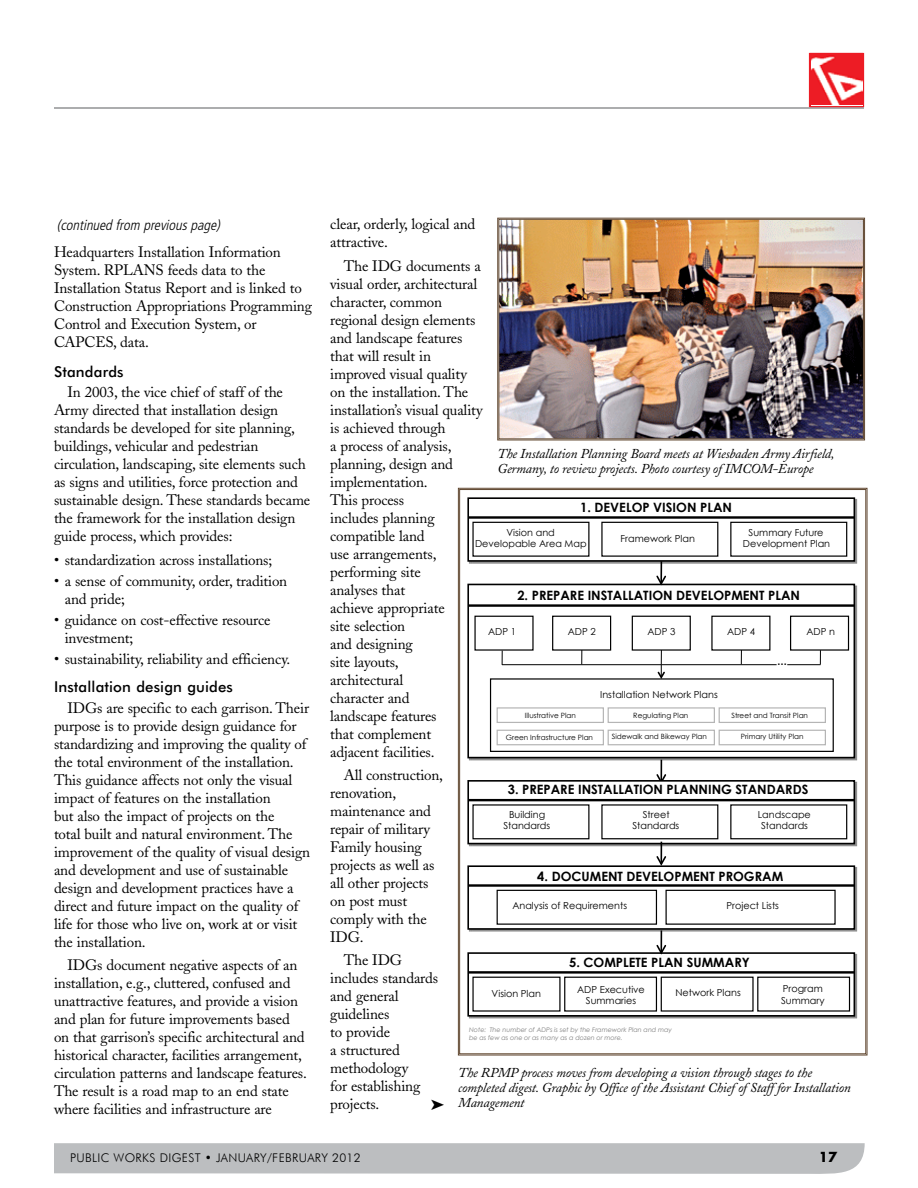
<style>
.page{position:relative;width:918px;height:1188px;background:#fff}
.page>*{position:absolute;margin:0;border:0;box-sizing:border-box;transform-origin:0 0}
.TEXT{font:15px/18px "Adobe Caslon";letter-spacing:-.01em;color:#000}
.Bullet_Text{font:15px/18px "Adobe Caslon";letter-spacing:-.01em;color:#000}
.Subhead-10_pt{font:500 15px "Futura BT";letter-spacing:.01em;color:#000}
.t1{font:14.55px "Calibri";color:#000}
.PWD_Caption{font:italic 300 condensed 14.25px "Frutiger";color:#000}
.cutlines{font:italic 13.5px/15px "Adobe Caslon";letter-spacing:-.015em;color:#000}
.t2{font:700 13.5px "Futura";color:#000}
.t3{font:700 12.9px "Century Gothic";color:#000}
.t4{font:300 12px "Futura BT";letter-spacing:.03em;color:#000}
.t5{font:9.6px/11.2px "Century Gothic";color:#000;text-align:center}
.t6{font:7.2px "Century Gothic";color:#000}
.t7{font:italic 6.45px/8.1px "Century Gothic";color:#7f7f7f}
</style>
<div class="page">
<svg style="left:54px;top:1143px;width:811px;height:31px;background:#bdbfc1"></svg>
<hr style="left:54px;top:107px;width:810px;height:2px;background:#6d6e71">
<img style="left:812px;top:55px;width:50px;height:50px">
<div style="left:810px;top:53px;width:54px;height:54px;border:1px solid #ed1c25"></div>
<svg style="left:458px;top:488px;width:409px;height:567px"></svg>
<img style="left:498px;top:218px;width:367px;height:222px">
<div style="left:499px;top:219px;width:365px;height:220px;border:1px solid #614831"></div>
<p class="TEXT" style="left:330px;top:215px;width:147px">clear, orderly, logical and attractive.</p>
<p class="TEXT" style="left:330px;top:257px;width:154px;text-indent:14px">The IDG documents a visual order, architectural character, common regional design elements and landscape features that will result in improved visual quality on the installation. The installation’s visual quality is achieved through<br>a process of analysis, planning, design and implementation.<br>This process<br>includes planning compatible land<br>use arrangements, performing site<br>analyses that<br>achieve appropriate<br>site selection<br>and designing<br>site layouts,<br>architectural<br>character and<br>landscape features<br>that complement adjacent facilities.</p>
<p class="TEXT" style="left:330px;top:766px;width:114px;text-indent:14px">All construction, renovation, maintenance and repair of military<br>Family housing projects as well as all other projects on post must comply with the<br>IDG.</p>
<p class="TEXT" style="left:330px;top:952px;width:109px;text-indent:14px">The IDG includes standards and general guidelines<br>to provide<br>a structured methodology<br>for establishing projects.</p>
<p class="t4" style="left:70px;top:1150px;width:292px">PUBLIC WORKS DIGEST • JANUARY/FEBRUARY 2012</p>
<p class="t2" style="left:819px;top:1148px;width:20px">17</p>
<p class="PWD_Caption" style="left:57px;top:217px;width:168px">(continued from previouspage)</p>
<p class="TEXT" style="left:54px;top:243px;width:260px">Headquarters Installation Information System. RPLANS feeds data to the Installation Status Report and is linked to Construction Appropriations Programming Control and Execution System, or CAPCES, data.</p>
<p class="Subhead-10_pt" style="left:54px;top:363px;width:71px">Standards</p>
<p class="TEXT" style="left:54px;top:383px;width:258px;text-indent:14px">In 2003, the vice chief of staff of the Army directed that installation design standards be developed for site planning, buildings, vehicular and pedestrian circulation, landscaping, site elements such as signs and utilities, force protection and sustainable design. These standards became the framework for the installation design guide process, which provides:</p>
<p class="Bullet_Text" style="left:54px;top:551px;width:220px">• standardization across installations;</p>
<p class="Bullet_Text" style="left:65px;top:572px;width:224px;text-indent:-11px">• a sense of community, order, tradition and pride;</p>
<p class="Bullet_Text" style="left:65px;top:611px;width:207px;text-indent:-11px">• guidance on cost-effective resource investment;</p>
<p class="Bullet_Text" style="left:54px;top:651px;width:238px">• sustainability, reliability and efficiency.</p>
<p class="Subhead-10_pt" style="left:54px;top:678px;width:181px">Installation design guides</p>
<p class="TEXT" style="left:54px;top:699px;width:258px;text-indent:14px">IDGs are specific to each garrison. Their purpose is to provide design guidance for standardizing and improving the quality of the total environment of the installation.<br>This guidance affects not only the visual impact of features on the installation<br>but also the impact of projects on the<br>total built and natural environment. The improvement of the quality of visual design and development and use of sustainable design and development practices have a direct and future impact on the quality of life for those who live on, work at or visit the installation.</p>
<p class="TEXT" style="left:54px;top:956px;width:254px;text-indent:14px">IDGs document negative aspects of an installation, e.g., cluttered, confused and unattractive features, and provide a vision and plan for future improvements based on that garrison’s specific architectural and historical character, facilities arrangement, circulation patterns and landscape features.<br>The result is a road map to an end state where facilities and infrastructure are</p>
<p class="cutlines" style="left:498px;top:447px;width:338px">The Installation Planning Board meets at Wiesbaden Army Airfield,<br>Germany, to review projects. Photo courtesy of IMCOM-Europe</p>
<p class="t3" style="left:580px;top:499px;width:153px">1. DEVELOP VISION PLAN</p>
<p class="t5" style="left:475px;top:527px;width:113px">Vision and<br>Developable Area Map</p>
<p class="t5" style="left:621px;top:533px;width:76px">Framework Plan</p>
<p class="t5" style="left:743px;top:527px;width:89px">Summary Future<br>Development Plan</p>
<p class="t3" style="left:517px;top:587px;width:284px">2. PREPARE INSTALLATION DEVELOPMENT PLAN</p>
<p class="t5" style="left:488px;top:626px;width:30px">ADP 1</p>
<p class="t5" style="left:568px;top:626px;width:30px">ADP 2</p>
<p class="t5" style="left:647px;top:626px;width:30px">ADP 3</p>
<p class="t5" style="left:727px;top:626px;width:30px">ADP 4</p>
<p class="t5" style="left:806px;top:626px;width:30px">ADP n</p>
<p class="t1" style="left:777px;top:651px;width:11px">…</p>
<p class="t5" style="left:600px;top:689px;width:119px">Installation Network Plans</p>
<p class="t6" style="left:525px;top:711px;width:53px">Illustrative Plan</p>
<p class="t6" style="left:633px;top:711px;width:57px">Regulating Plan</p>
<p class="t6" style="left:731px;top:711px;width:78px">Street and Transit Plan</p>
<p class="t6" style="left:506px;top:733px;width:89px">Green Infrastructure Plan</p>
<p class="t6" style="left:612px;top:732px;width:96px">Sidewalk and Bikeway Plan</p>
<p class="t6" style="left:741px;top:732px;width:64px">Primary Utility Plan</p>
<p class="t3" style="left:508px;top:782px;width:302px">3. PREPARE INSTALLATION PLANNING STANDARDS</p>
<p class="t5" style="left:503px;top:808px;width:48px">Building<br>Standards</p>
<p class="t5" style="left:632px;top:808px;width:48px">Street<br>Standards</p>
<p class="t5" style="left:758px;top:808px;width:54px">Landscape<br>Standards</p>
<p class="t3" style="left:537px;top:868px;width:248px">4. DOCUMENT DEVELOPMENT PROGRAM</p>
<p class="t5" style="left:512px;top:900px;width:116px">Analysis of Requirements</p>
<p class="t5" style="left:727px;top:900px;width:54px">Project Lists</p>
<p class="t3" style="left:569px;top:954px;width:182px">5. COMPLETE PLAN SUMMARY</p>
<p class="t5" style="left:492px;top:988px;width:51px">Vision Plan</p>
<p class="t5" style="left:781px;top:983px;width:45px;text-align:left">Program<br>Summary</p>
<p class="t5" style="left:577px;top:984px;width:69px">ADP Executive</p>
<p class="t5" style="left:675px;top:987px;width:67px">Network Plans</p>
<p class="t5" style="left:586px;top:995px;width:52px">Summaries</p>
<p class="t7" style="left:469px;top:1026px;width:204px">Note: The number of ADPs is set by the Framework Plan and may be as few as one or as many as a dozen or more.</p>
<p class="cutlines" style="left:458px;top:1066px;width:394px">The RPMP process moves from developing a vision through stages to the completed digest. Graphic by Office of the Assistant Chief of Staff for Installation<br>Management</p>
</div>
